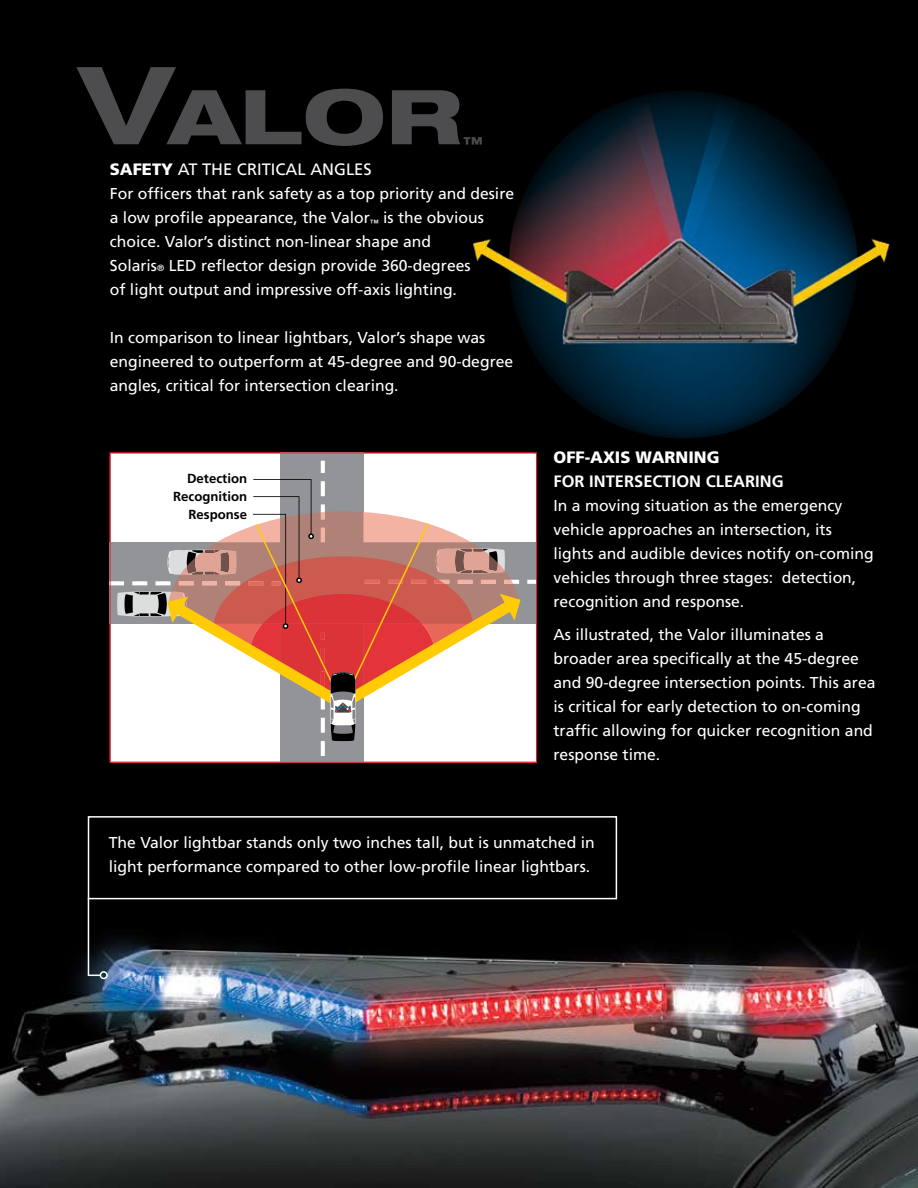
<style>
.page{position:relative;width:918px;height:1188px;background:#fff}
.page>*{position:absolute;margin:0;border:0;box-sizing:border-box;transform-origin:0 0}
.t1{font:800 expanded 75.6px "Helvetica Neue";color:#4d4d4f;scale:1.1 1}
.t2{font:700 expanded 18px "Helvetica Neue";color:#4d4d4f;scale:1.1 1}
.t3{font:16.5px "Frutiger";color:#fff}
.t4{font:700 16.5px "Frutiger";color:#fff}
.t5{font:900 16.5px "Frutiger";color:#fff}
.t6{font:15.75px/24px "Frutiger";color:#fff}
.t7{font:700 13.2px/17.7px "Frutiger";color:#000;text-align:right}
.s1{font-weight:700;font-size:108px}
.s2{font-weight:900}
.s3{font-size:9px}
</style>
<div class="page">
<img style="left:0;top:0;width:918px;height:1188px">
<svg style="left:110px;top:453px;width:427px;height:310px"></svg>
<img style="left:460px;top:59px;width:458px;height:415px">
<div style="left:88px;top:816px;width:529px;height:83px;border:2px solid #fff"></div>
<hr style="left:88px;top:898px;width:1px;height:78px;background:#fff">
<div style="left:100px;top:971px;width:8px;height:8px;border:2px solid #fff;border-radius:50%"></div>
<h1 class="t1" style="left:79px;top:69px;width:351px"><span class="s1">V</span>ALOR</h1>
<p class="t2" style="left:463px;top:132px;width:20px">™</p>
<p class="t3" style="left:110px;top:160px;width:263px"><span class="s2">SAFETY</span> AT THE CRITICAL ANGLES</p>
<p class="t6" style="left:110px;top:182px;width:406px">For officers that rank safety as a top priority and desire a low profile appearance, the Valor<sub>™</sub> is the obvious choice. Valor’s distinct non-linear shape and<br>Solaris<span class="s3">®</span> LED reflector design provide 360-degrees<br>of light output and impressive off-axis lighting.</p>
<p class="t6" style="left:110px;top:326px;width:405px">In comparison to linear lightbars, Valor’s shape was engineered to outperform at 45-degree and 90-degree angles, critical for intersection clearing.</p>
<p class="t7" style="left:173px;top:470px;width:75px">Detection<br>Recognition<br>Response</p>
<p class="t5" style="left:554px;top:447px;width:168px">OFF-AXIS WARNING</p>
<p class="t4" style="left:554px;top:472px;width:232px">FOR INTERSECTION CLEARING</p>
<p class="t6" style="left:554px;top:493px;width:322px">In a moving situation as the emergency vehicle approaches an intersection, its lights and audible devices notify on-coming vehicles through three stages: detection, recognition and response.</p>
<p class="t6" style="left:554px;top:622px;width:324px">As illustrated, the Valor illuminates a broader area specifically at the 45-degree and 90-degree intersection points. This area is critical for early detection to on-coming traffic allowing for quicker recognition and response time.</p>
<p class="t6" style="left:109px;top:831px;width:487px">The Valor lightbar stands only two inches tall, but is unmatched in light performance compared to other low-profile linear lightbars.</p>
</div>
